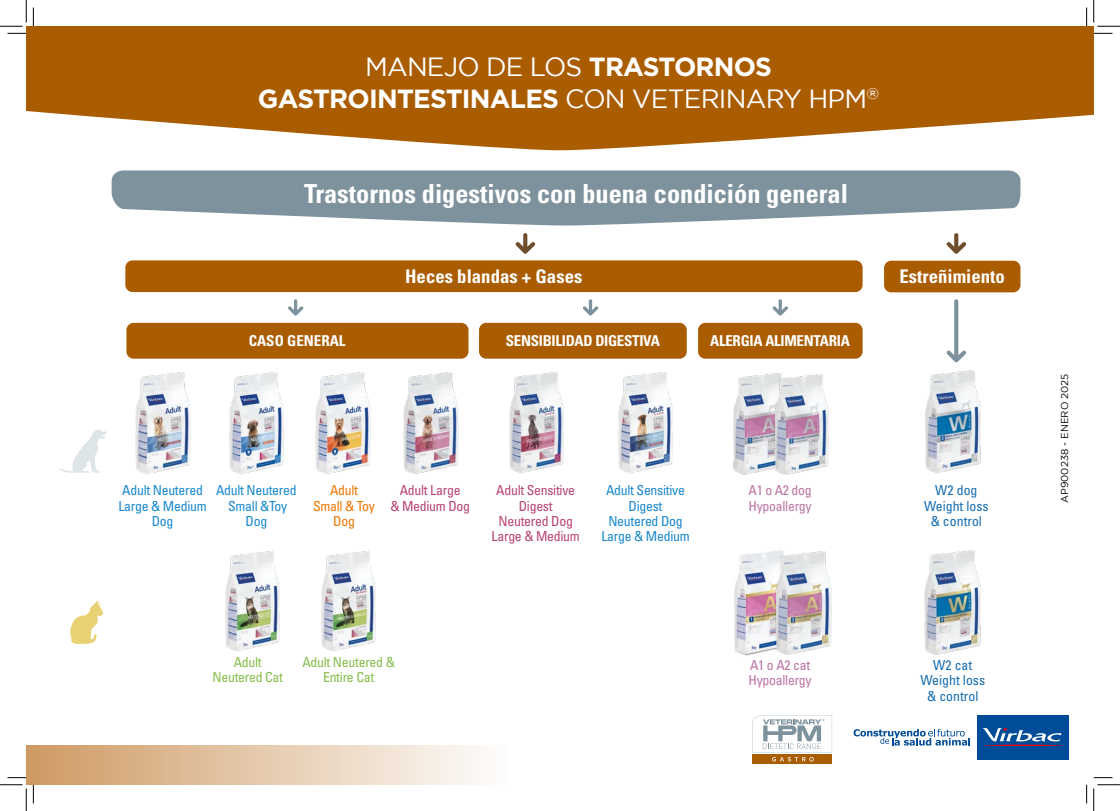
<style>
.page{position:relative;width:1120px;height:811px;background:#fff}
.page>*{position:absolute;margin:0;border:0;box-sizing:border-box;transform-origin:0 0}
.t1{font:700 26.25px/31.5px "Gotham";letter-spacing:-.03em;color:#fff;text-align:center}
.t2{font:700 condensed 26.25px "Univers LT Std";color:#fff}
.t3{font:700 condensed 18.75px "Univers LT Std";color:#fff}
.t4{font:700 condensed 15px "Univers LT Std";letter-spacing:-.02em;color:#fff}
.t5{font:700 condensed 15px "Univers LT Std";color:#fff}
.t6{font:condensed 13.75px/15.4px "Univers LT Std";letter-spacing:-.02em;color:#1a89cb;text-align:center}
.t7{font:condensed 13.75px/15.4px "Univers LT Std";letter-spacing:-.02em;color:#b64475;text-align:center}
.t8{font:condensed 13.75px/15.4px "Univers LT Std";color:#176db0;text-align:center}
.t9{font:condensed 13.75px/15.4px "Univers LT Std";letter-spacing:-.02em;color:#85be4c;text-align:center}
.t10{font:condensed 13.75px/15.4px "Univers LT Std";letter-spacing:-.02em;color:#bc74a5}
.t11{font:condensed 13.75px/15.4px "Univers LT Std";letter-spacing:-.02em;color:#ee7603;text-align:center}
.t12{font:10px "Gotham";color:#000}
.s1{font-weight:400}
</style>
<div class="page">
<img style="left:733px;top:373px;width:38px;height:102px">
<svg style="left:26px;top:26px;width:1067px;height:124px;fill:#aa5c00"></svg>
<div style="left:26px;top:745px;width:481px;height:40px;background:linear-gradient(to right,#ce9962,#fefdfd)"></div>
<svg style="left:515px;top:233px;width:20px;height:21px"></svg>
<svg style="left:946px;top:233px;width:19px;height:21px"></svg>
<svg style="left:112px;top:170px;width:908px;height:55px;fill:#7e929d"></svg>
<div style="left:125px;top:260px;width:737px;height:32px;background:#aa5c00;border-radius:7px"></div>
<div style="left:883px;top:261px;width:137px;height:31px;background:#aa5c00;border-radius:7px"></div>
<img style="left:925px;top:370px;width:56px;height:103px">
<img style="left:924px;top:550px;width:57px;height:105px">
<div style="left:126px;top:323px;width:342px;height:36px;background:#aa5c00;border-radius:7px"></div>
<svg style="left:772px;top:299px;width:15px;height:17px"></svg>
<svg style="left:583px;top:299px;width:15px;height:17px"></svg>
<svg style="left:288px;top:299px;width:15px;height:17px"></svg>
<svg style="left:946px;top:299px;width:19px;height:63px"></svg>
<div style="left:697px;top:323px;width:165px;height:36px;background:#aa5c00;border-radius:7px"></div>
<div style="left:479px;top:323px;width:207px;height:36px;background:#aa5c00;border-radius:7px"></div>
<img style="left:771px;top:373px;width:58px;height:102px">
<img style="left:403px;top:372px;width:56px;height:102px">
<img style="left:225px;top:551px;width:55px;height:101px">
<img style="left:321px;top:551px;width:55px;height:101px">
<img style="left:229px;top:372px;width:55px;height:102px">
<img style="left:135px;top:372px;width:56px;height:102px">
<img style="left:315px;top:372px;width:56px;height:102px">
<img style="left:509px;top:372px;width:55px;height:101px">
<img style="left:618px;top:372px;width:55px;height:101px">
<div style="left:752px;top:754px;width:79px;height:10px;background:#aa5c00"></div>
<svg style="left:752px;top:715px;width:79px;height:46px"></svg>
<div style="left:976px;top:715px;width:92px;height:44px;background:#004c98"></div>
<hr style="left:982px;top:744px;width:80px;height:2px;background:#e30613;border-radius:50%">
<svg style="left:982px;top:728px;width:79px;height:14px"></svg>
<svg style="left:853px;top:729px;width:116px;height:16px"></svg>
<svg style="left:70px;top:601px;width:34px;height:43px"></svg>
<svg style="left:59px;top:430px;width:47px;height:43px"></svg>
<img style="left:734px;top:551px;width:39px;height:105px">
<img style="left:773px;top:550px;width:59px;height:105px">
<svg style="left:8px;top:33px;width:18px;height:1px"></svg>
<svg style="left:1093px;top:33px;width:19px;height:1px"></svg>
<svg style="left:8px;top:777px;width:18px;height:1px"></svg>
<svg style="left:1093px;top:777px;width:19px;height:1px"></svg>
<svg style="left:33px;top:8px;width:1px;height:18px"></svg>
<svg style="left:33px;top:785px;width:1px;height:18px"></svg>
<svg style="left:0;top:0;width:27px;height:27px"></svg>
<svg style="left:0;top:784px;width:27px;height:27px"></svg>
<svg style="left:1093px;top:0;width:26px;height:27px"></svg>
<svg style="left:1093px;top:784px;width:26px;height:27px"></svg>
<h1 class="t1" style="left:258px;top:51px;width:622px"><span class="s1">MANEJO DE LOS</span> TRASTORNOS<br>GASTROINTESTINALES <span class="s1">CON VETERINARY HPM</span><sup>®</sup></h1>
<h1 class="t2" style="left:304px;top:177px;width:545px">Trastornos digestivos con buena condición general</h1>
<h2 class="t3" style="left:405px;top:265px;width:179px">Heces blandas + Gases</h2>
<h2 class="t3" style="left:899px;top:265px;width:107px">Estreñimiento</h2>
<p class="t5" style="left:249px;top:332px;width:98px">CASO GENERAL</p>
<p class="t4" style="left:505px;top:332px;width:156px">SENSIBILIDAD DIGESTIVA</p>
<p class="t4" style="left:710px;top:332px;width:141px">ALERGIA ALIMENTARIA</p>
<p class="t6" style="left:118px;top:483px;width:90px">Adult Neutered<br>Large &amp; Medium<br>Dog</p>
<p class="t11" style="left:313px;top:483px;width:63px">Adult<br>Small &amp; Toy<br>Dog</p>
<p class="t7" style="left:491px;top:483px;width:90px">Adult Sensitive<br>Digest<br>Neutered Dog<br>Large &amp; Medium</p>
<p class="t6" style="left:601px;top:483px;width:90px">Adult Sensitive<br>Digest<br>Neutered Dog<br>Large &amp; Medium</p>
<p class="t7" style="left:390px;top:483px;width:81px">Adult Large<br>&amp; Medium Dog</p>
<p class="t6" style="left:216px;top:483px;width:82px">Adult Neutered<br>Small &amp;Toy<br>Dog</p>
<p class="t10" style="left:748px;top:483px;width:65px">A1 o A2 dog<br>Hypoallergy</p>
<p class="t9" style="left:212px;top:654px;width:72px">Adult<br>Neutered Cat</p>
<p class="t9" style="left:302px;top:654px;width:94px">Adult Neutered &amp;<br>Entire Cat</p>
<p class="t10" style="left:748px;top:657px;width:65px">A1 o A2 cat<br>Hypoallergy</p>
<p class="t8" style="left:923px;top:483px;width:66px">W2 dog<br>Weight loss &amp; control</p>
<p class="t8" style="left:920px;top:657px;width:66px">W2 cat<br>Weight loss &amp; control</p>
<p class="t12" style="left:1058px;top:503px;width:130px;rotate:-90deg">AP900238 - ENERO 2025</p>
</div>
